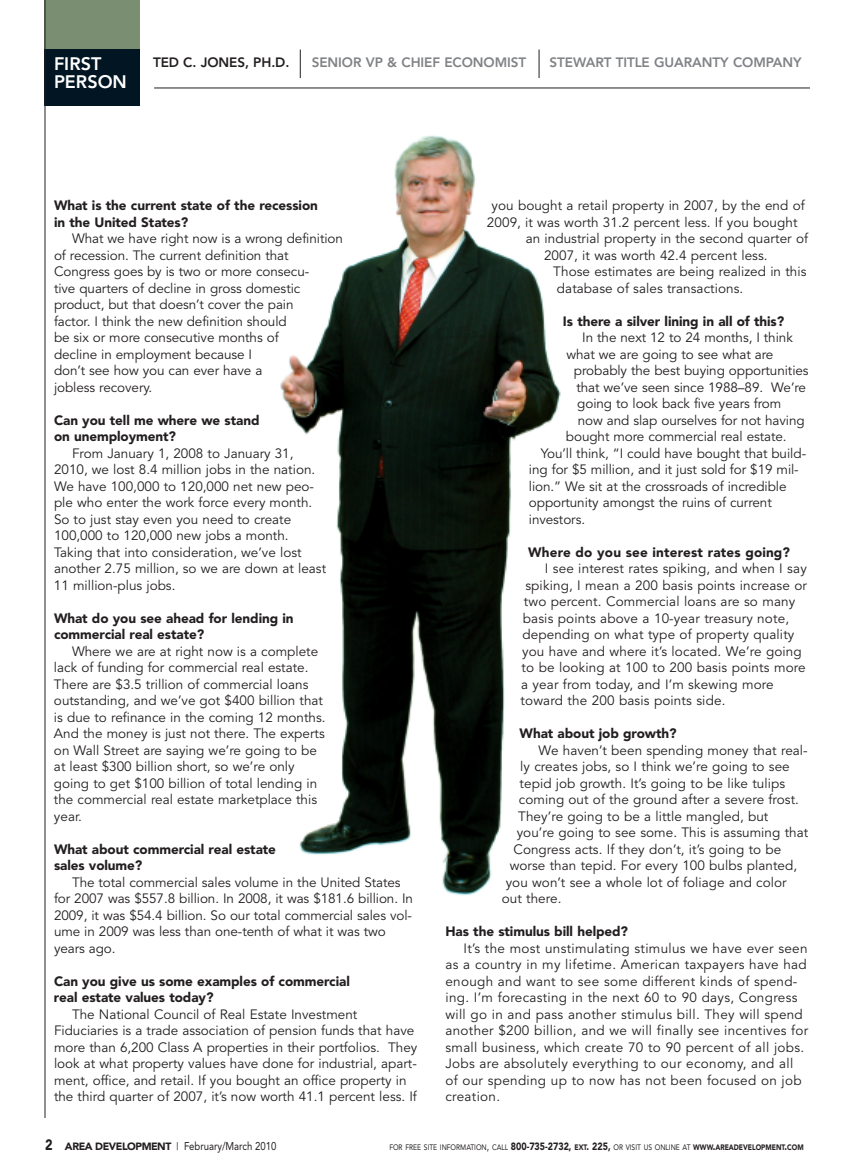
<style>
.page{position:relative;width:864px;height:1175px;background:#fff}
.page>*{position:absolute;margin:0;border:0;box-sizing:border-box;transform-origin:0 0}
.t1{font:800 18px/18px "Avenir";color:#fff}
.t2{font:13.5px/16.5px "Avenir";color:#231f20}
.t3{font:13.5px/16.5px "Avenir";letter-spacing:.02em;color:#231f20}
.t4{font:900 13.5px/16.5px "Avenir";letter-spacing:-.005em;color:#231f20}
.t5{font:800 13.5px "Avenir";letter-spacing:-.005em;color:#808285}
.t6{font:800 13.5px "Avenir";letter-spacing:-.005em;color:#231f20}
.t7{font:11.25px "Avenir";color:#231f20;scale:.85 1}
.t8{font:7.8px "Avenir";color:#231f20;scale:.85 1}
.s1{font-weight:900;font-size:15px}
.s2{font-weight:900;font-size:10.5px}
.s3{font-size:10.5px}
.s4{font-weight:900}
</style>
<div class="page">
<div style="left:45px;top:0;width:95px;height:50px;background:#7a8f71"></div>
<div style="left:45px;top:50px;width:95px;height:56px;background:#011622"></div>
<hr style="left:45px;top:0;width:1px;height:1118px;background:#231f20">
<hr style="left:154px;top:88px;width:656px;height:1px;background:#231f20">
<svg style="left:539px;top:50px;width:1px;height:28px"></svg>
<img style="left:280px;top:135px;width:281px;height:761px">
<svg style="left:300px;top:49px;width:1px;height:29px"></svg>
<h1 class="t1" style="left:54px;top:55px;width:74px">FIRST<br>PERSON</h1>
<p class="t6" style="left:153px;top:54px;width:138px">TED C. JONES, PH.D.</p>
<p class="t5" style="left:312px;top:54px;width:216px">SENIOR VP &amp; CHIEF ECONOMIST</p>
<p class="t5" style="left:550px;top:54px;width:254px">STEWART TITLE GUARANTY COMPANY</p>
<p class="t4" style="left:54px;top:197px;width:265px">What is the current state of the recession in the United States?</p>
<p class="t2" style="left:54px;top:230px;width:291px;text-indent:18px">What we have right now is a wrong definition of recession. The current definition that Congress goes by is two or more consecu-<br>tive quarters of decline in gross domestic product, but that doesn’t cover the pain<br>factor. I think the new definition should<br>be six or more consecutive months of<br>decline in employment because I<br>don’t see how you can ever have a<br>jobless recovery.</p>
<p class="t4" style="left:54px;top:411px;width:207px">Can you tell me where we stand on unemployment?</p>
<p class="t2" style="left:54px;top:445px;width:274px;text-indent:18px">From January 1, 2008 to January 31, 2010, we lost 8.4 million jobs in the nation.<br>We have 100,000 to 120,000 net new peo&shy;ple who enter the work force every month.<br>So to just stay even you need to create 100,000 to 120,000 new jobs a month.<br>Taking that into consideration, we’ve lost another 2.75 million, so we are down at least 11 million-plus jobs.</p>
<p class="t4" style="left:54px;top:609px;width:241px">What do you see ahead for lending in commercial real estate?</p>
<p class="t2" style="left:54px;top:643px;width:273px;text-indent:18px">Where we are at right now is a complete lack of funding for commercial real estate.<br>There are $3.5 trillion of commercial loans outstanding, and we’ve got $400 billion that is due to refinance in the coming 12 months.<br>And the money is just not there. The experts on Wall Street are saying we’re going to be at least $300 billion short, so we’re only going to get $100 billion of total lending in the commercial real estate marketplace this year.</p>
<p class="t4" style="left:54px;top:840px;width:224px">What about commercial real estate sales volume?</p>
<p class="t2" style="left:54px;top:874px;width:361px;text-indent:18px">The total commercial sales volume in the United States for 2007 was $557.8 billion. In 2008, it was $181.6 billion. In 2009, it was $54.4 billion. So our total commercial sales vol&shy;ume in 2009 was less than one-tenth of what it was two years ago.</p>
<p class="t4" style="left:54px;top:972px;width:297px">Can you give us some examples of commercial real estate values today?</p>
<p class="t2" style="left:54px;top:1006px;width:365px;text-indent:18px">The National Council of Real Estate Investment Fiduciaries is a trade association of pension funds that have more than 6,200 Class A properties in their portfolios. They look at what property values have done for industrial, apart&shy;ment, office, and retail. If you bought an office property in the third quarter of 2007, it’s now worth 41.1 percent less. If</p>
<p class="t2" style="left:492px;top:197px;width:315px">you bought a retail property in 2007, by the end of</p>
<p class="t2" style="left:487px;top:214px;width:312px">2009, it was worth 31.2 percent less. If you bought</p>
<p class="t2" style="left:526px;top:230px;width:284px">an industrial property in the second quarter of</p>
<p class="t2" style="left:544px;top:247px;width:225px">2007, it was worth 42.4 percent less.</p>
<p class="t2" style="left:553px;top:263px;width:255px">Those estimates are being realized in this</p>
<p class="t2" style="left:557px;top:280px;width:188px">database of sales transactions.</p>
<p class="t4" style="left:563px;top:312px;width:223px">Is there a silver lining in all of this?</p>
<p class="t2" style="left:582px;top:329px;width:212px">In the next 12 to 24 months, I think</p>
<p class="t2" style="left:566px;top:346px;width:209px">what we are going to see what are</p>
<p class="t2" style="left:574px;top:362px;width:236px">probably the best buying opportunities</p>
<p class="t2" style="left:576px;top:379px;width:231px">that we’ve seen since 1988–89. We’re</p>
<p class="t2" style="left:577px;top:395px;width:206px">going to look back five years from</p>
<p class="t2" style="left:578px;top:412px;width:228px">now and slap ourselves for not having</p>
<p class="t2" style="left:566px;top:428px;width:222px">bought more commercial real estate.</p>
<p class="t2" style="left:541px;top:445px;width:267px">You’ll think, “I could have bought that build-</p>
<p class="t2" style="left:529px;top:461px;width:271px">ing for $5 million, and it just sold for $19 mil-</p>
<p class="t2" style="left:529px;top:478px;width:259px">lion.” We sit at the crossroads of incredible</p>
<p class="t2" style="left:529px;top:494px;width:244px">opportunity amongst the ruins of current</p>
<p class="t2" style="left:529px;top:511px;width:58px">investors.</p>
<p class="t4" style="left:528px;top:543px;width:263px">Where do you see interest rates going?</p>
<p class="t2" style="left:545px;top:560px;width:264px">I see interest rates spiking, and when I say</p>
<p class="t2" style="left:525px;top:577px;width:283px">spiking, I mean a 200 basis points increase or</p>
<p class="t2" style="left:524px;top:593px;width:273px">two percent. Commercial loans are so many</p>
<p class="t2" style="left:523px;top:610px;width:268px">basis points above a 10-year treasury note,</p>
<p class="t2" style="left:522px;top:626px;width:274px">depending on what type of property quality</p>
<p class="t2" style="left:522px;top:643px;width:281px">you have and where it’s located. We’re going</p>
<p class="t2" style="left:522px;top:659px;width:286px">to be looking at 100 to 200 basis points more</p>
<p class="t2" style="left:521px;top:676px;width:254px">a year from today, and I’m skewing more</p>
<p class="t2" style="left:521px;top:692px;width:206px">toward the 200 basis points side.</p>
<p class="t4" style="left:520px;top:725px;width:158px">What about job growth?</p>
<p class="t2" style="left:538px;top:742px;width:271px">We haven’t been spending money that real-</p>
<p class="t2" style="left:520px;top:758px;width:271px">ly creates jobs, so I think we’re going to see</p>
<p class="t2" style="left:520px;top:775px;width:267px">tepid job growth. It’s going to be like tulips</p>
<p class="t2" style="left:519px;top:791px;width:282px">coming out of the ground after a severe frost.</p>
<p class="t2" style="left:518px;top:808px;width:252px">They’re going to be a little mangled, but</p>
<p class="t2" style="left:517px;top:824px;width:293px">you’re going to see some. This is assuming that</p>
<p class="t2" style="left:513px;top:841px;width:269px">Congress acts. If they don’t, it’s going to be</p>
<p class="t2" style="left:510px;top:857px;width:289px">worse than tepid. For every 100 bulbs planted,</p>
<p class="t2" style="left:506px;top:874px;width:282px">you won’t see a whole lot of foliage and color</p>
<p class="t2" style="left:502px;top:890px;width:61px">out there.</p>
<p class="t4" style="left:446px;top:923px;width:184px">Has the stimulus bill helped?</p>
<p class="t3" style="left:446px;top:940px;width:364px;text-indent:18px">It’s the most unstimulating stimulus we have ever seen as a country in my lifetime. American taxpayers have had enough and want to see some different kinds of spend&shy;ing. I’m forecasting in the next 60 to 90 days, Congress will go in and pass another stimulus bill. They will spend another $200 billion, and we will finally see incentives for small business, which create 70 to 90 percent of all jobs.<br>Jobs are absolutely everything to our economy, and all of our spending up to now has not been focused on job creation.</p>
<p class="t7" style="left:45px;top:1139px;width:274px"><span class="s1">2</span> <span class="s2">AREA DEVELOPMENT</span> <span class="s3">|</span> February/March 2010</p>
<p class="t8" style="left:389px;top:1142px;width:489px">FOR FREE SITE INFORMATION<span class="s3">,</span> CALL <span class="s2">800-735-2732,</span> <span class="s4">EXT</span><span class="s2">. 225,</span> OR VISIT US ONLINE AT <span class="s4">WWW</span><span class="s2">.</span><span class="s4">AREADEVELOPMENT</span><span class="s2">.</span><span class="s4">COM</span></p>
</div>
